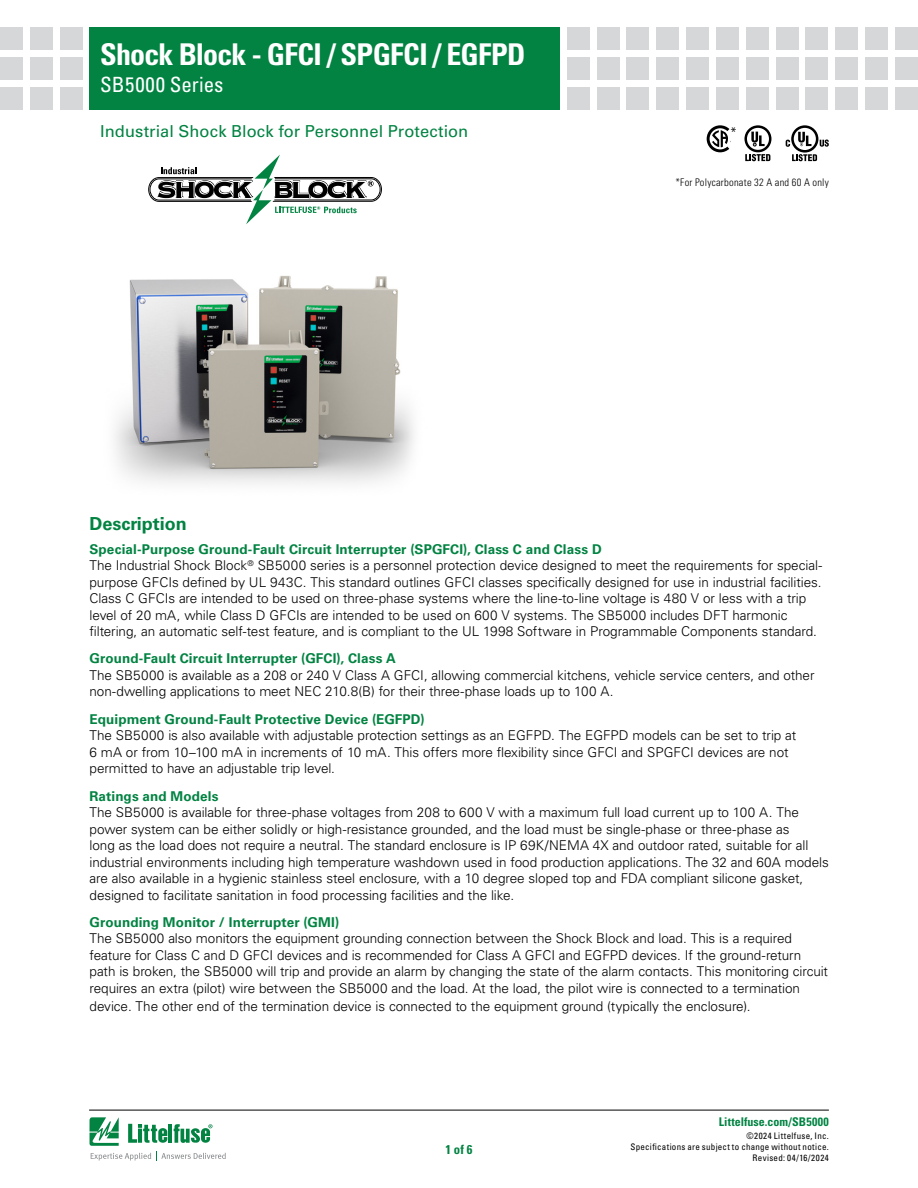
<style>
.page{position:relative;width:918px;height:1188px;background:#fff}
.page>*{position:absolute;margin:0;border:0;box-sizing:border-box;transform-origin:0 0}
.t1{font:700 condensed 30px "Univers LT Std";letter-spacing:-.025em;color:#fff}
.t2{font:condensed 21px "Univers LT Std";letter-spacing:.01em;color:#fff}
.FACTS_HEAD{font:700 18px "Univers LT Std";color:#028342}
.PRODUCT_SUBHEAD{font:16.5px "Univers LT Std";color:#028342}
.Body_1{font:300 13.5px/16.5px "Univers LT Std";letter-spacing:-.005em;color:#000}
.Acess_table_text{font:300 13.5px "Univers LT Std";color:#000}
.t3{font:700 condensed 12.75px "Univers LT Std";color:#028342}
.t4{font:700 condensed 12px "Univers LT Std";letter-spacing:.005em;color:#028342}
.Note{font:300 condensed 10.5px "Univers LT Std";letter-spacing:.025em;color:#000}
.t5{font:condensed 9px/10.8px "Univers LT Std";letter-spacing:.03em;color:#000;text-align:right}
.s1{font-weight:700;color:#028342}
</style>
<div class="page">
<hr style="left:89px;top:1110px;width:740px;height:1px;background:#000">
<svg style="left:90px;top:1117px;width:136px;height:44px"></svg>
<div style="left:90px;top:27px;width:470px;height:82px;background:#028342"></div>
<div style="left:60px;top:27px;width:23px;height:23px;background:#d5d7d8"></div>
<div style="left:60px;top:57px;width:23px;height:23px;background:#d5d7d8"></div>
<div style="left:60px;top:87px;width:23px;height:22px;background:#d5d7d8"></div>
<div style="left:30px;top:27px;width:23px;height:23px;background:#d5d7d8"></div>
<div style="left:30px;top:57px;width:23px;height:23px;background:#d5d7d8"></div>
<div style="left:30px;top:87px;width:23px;height:22px;background:#d5d7d8"></div>
<div style="left:0;top:27px;width:23px;height:23px;background:#d5d7d8"></div>
<div style="left:0;top:57px;width:23px;height:23px;background:#d5d7d8"></div>
<div style="left:0;top:87px;width:23px;height:22px;background:#d5d7d8"></div>
<div style="left:567px;top:27px;width:23px;height:23px;background:#d5d7d8"></div>
<div style="left:567px;top:57px;width:23px;height:23px;background:#d5d7d8"></div>
<div style="left:567px;top:87px;width:23px;height:22px;background:#d5d7d8"></div>
<div style="left:597px;top:27px;width:23px;height:23px;background:#d5d7d8"></div>
<div style="left:597px;top:57px;width:23px;height:23px;background:#d5d7d8"></div>
<div style="left:597px;top:87px;width:23px;height:22px;background:#d5d7d8"></div>
<div style="left:627px;top:27px;width:22px;height:23px;background:#d5d7d8"></div>
<div style="left:627px;top:57px;width:22px;height:23px;background:#d5d7d8"></div>
<div style="left:627px;top:87px;width:22px;height:22px;background:#d5d7d8"></div>
<div style="left:656px;top:27px;width:23px;height:23px;background:#d5d7d8"></div>
<div style="left:656px;top:57px;width:23px;height:23px;background:#d5d7d8"></div>
<div style="left:656px;top:87px;width:23px;height:22px;background:#d5d7d8"></div>
<div style="left:686px;top:27px;width:23px;height:23px;background:#d5d7d8"></div>
<div style="left:686px;top:57px;width:23px;height:23px;background:#d5d7d8"></div>
<div style="left:686px;top:87px;width:23px;height:22px;background:#d5d7d8"></div>
<div style="left:716px;top:27px;width:23px;height:23px;background:#d5d7d8"></div>
<div style="left:716px;top:57px;width:23px;height:23px;background:#d5d7d8"></div>
<div style="left:716px;top:87px;width:23px;height:22px;background:#d5d7d8"></div>
<div style="left:746px;top:27px;width:23px;height:23px;background:#d5d7d8"></div>
<div style="left:746px;top:57px;width:23px;height:23px;background:#d5d7d8"></div>
<div style="left:746px;top:87px;width:23px;height:22px;background:#d5d7d8"></div>
<div style="left:805px;top:27px;width:23px;height:23px;background:#d5d7d8"></div>
<div style="left:805px;top:57px;width:23px;height:23px;background:#d5d7d8"></div>
<div style="left:805px;top:87px;width:23px;height:22px;background:#d5d7d8"></div>
<div style="left:776px;top:27px;width:22px;height:23px;background:#d5d7d8"></div>
<div style="left:776px;top:57px;width:22px;height:23px;background:#d5d7d8"></div>
<div style="left:776px;top:87px;width:22px;height:22px;background:#d5d7d8"></div>
<div style="left:835px;top:27px;width:23px;height:23px;background:#d5d7d8"></div>
<div style="left:835px;top:57px;width:23px;height:23px;background:#d5d7d8"></div>
<div style="left:835px;top:87px;width:23px;height:22px;background:#d5d7d8"></div>
<div style="left:865px;top:27px;width:23px;height:23px;background:#d5d7d8"></div>
<div style="left:865px;top:57px;width:23px;height:23px;background:#d5d7d8"></div>
<div style="left:865px;top:87px;width:23px;height:22px;background:#d5d7d8"></div>
<div style="left:895px;top:27px;width:23px;height:23px;background:#d5d7d8"></div>
<div style="left:895px;top:57px;width:23px;height:23px;background:#d5d7d8"></div>
<div style="left:895px;top:87px;width:23px;height:22px;background:#d5d7d8"></div>
<img style="left:114px;top:276px;width:300px;height:208px">
<svg style="left:148px;top:154px;width:234px;height:70px"></svg>
<svg style="left:744px;top:125px;width:27px;height:36px"></svg>
<svg style="left:786px;top:125px;width:43px;height:36px"></svg>
<svg style="left:707px;top:125px;width:22px;height:27px"></svg>
<h1 class="t1" style="left:100px;top:36px;width:427px">Shock Block - GFCI / SPGFCI / EGFPD</h1>
<h2 class="t2" style="left:100px;top:71px;width:125px">SB5000 Series</h2>
<p class="PRODUCT_SUBHEAD" style="left:100px;top:122px;width:370px">Industrial Shock Block for Personnel Protection</p>
<p class="Acess_table_text" style="left:730px;top:124px;width:9px">*</p>
<p class="Note" style="left:675px;top:176px;width:155px">*For Polycarbonate 32 A and 60 A only</p>
<p class="FACTS_HEAD" style="left:90px;top:513px;width:99px">Description</p>
<p class="Body_1" style="left:90px;top:541px;width:734px"><span class="s1">Special-Purpose Ground-Fault Circuit Interrupter (SPGFCI), Class C and Class D<br></span>The Industrial Shock Block<sup>®</sup> SB5000 series is a personnel protection device designed to meet the requirements for special&shy;purpose GFCIs defined by UL 943C. This standard outlines GFCI classes specifically designed for use in industrial facilities.<br>Class C GFCIs are intended to be used on three-phase systems where the line-to-line voltage is 480 V or less with a trip level of 20 mA, while Class D GFCIs are intended to be used on 600 V systems. The SB5000 includes DFT harmonic filtering, an automatic self-test feature, and is compliant to the UL 1998 Software in Programmable Components standard.</p>
<p class="Body_1" style="left:90px;top:650px;width:727px"><span class="s1">Ground-Fault Circuit Interrupter (GFCI), Class A<br></span>The SB5000 is available as a 208 or 240 V Class A GFCI, allowing commercial kitchens, vehicle service centers, and other non-dwelling applications to meet NEC 210.8(B) for their three-phase loads up to 100 A.</p>
<p class="Body_1" style="left:90px;top:711px;width:708px"><span class="s1">Equipment Ground-Fault Protective Device (EGFPD)<br></span>The SB5000 is also available with adjustable protection settings as an EGFPD. The EGFPD models can be set to trip at 6 mA or from 10–100 mA in increments of 10 mA. This offers more flexibility since GFCI and SPGFCI devices are not permitted to have an adjustable trip level.</p>
<p class="Body_1" style="left:90px;top:787px;width:741px"><span class="s1">Ratings and Models<br></span>The SB5000 is available for three-phase voltages from 208 to 600 V with a maximum full load current up to 100 A. The power system can be either solidly or high-resistance grounded, and the load must be single-phase or three-phase as<br>long as the load does not require a neutral. The standard enclosure is IP 69K/NEMA 4X and outdoor rated, suitable for all industrial environments including high temperature washdown used in food production applications. The 32 and 60A models are also available in a hygienic stainless steel enclosure, with a 10 degree sloped top and FDA compliant silicone gasket, designed to facilitate sanitation in food processing facilities and the like.</p>
<p class="Body_1" style="left:90px;top:914px;width:740px"><span class="s1">Grounding Monitor / Interrupter (GMI)<br></span>The SB5000 also monitors the equipment grounding connection between the Shock Block and load. This is a required feature for Class C and D GFCI devices and is recommended for Class A GFCI and EGFPD devices. If the ground-return path is broken, the SB5000 will trip and provide an alarm by changing the state of the alarm contacts. This monitoring circuit requires an extra (pilot) wire between the SB5000 and the load. At the load, the pilot wire is connected to a termination</p>
<p class="Body_1" style="left:90px;top:998px;width:663px">device. The other end of the termination device is connected to the equipment ground (typically the enclosure).</p>
<p class="t3" style="left:445px;top:1142px;width:29px">1 of 6</p>
<p class="t4" style="left:719px;top:1115px;width:112px">Littelfuse.com/SB5000</p>
<p class="t5" style="left:631px;top:1131px;width:200px">©2024 Littelfuse, Inc.<br>Specifications are subject to change without notice.<br>Revised: 04/16/2024</p>
</div>
